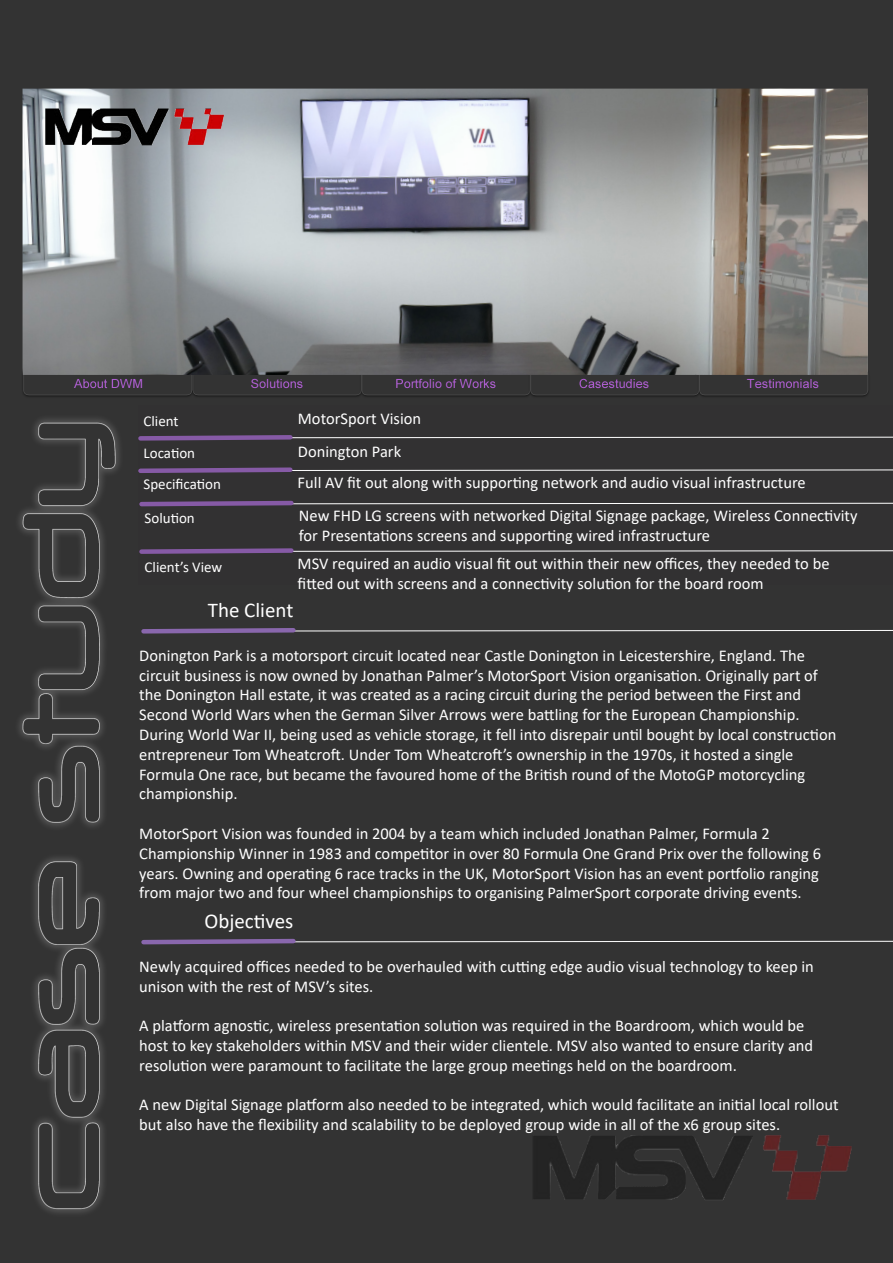
<style>
.page{position:relative;width:893px;height:1263px;background:#333}
.page>*{position:absolute;margin:0;border:0;box-sizing:border-box;transform-origin:0 0}
.t1{font:21px "Calibri";color:#fff}
.t2{font:16.5px/19.8px "Calibri";color:#fff}
.t3{font:15px "Calibri";color:#fff}
</style>
<div class="page">
<img style="left:23px;top:89px;width:845px;height:286px">
<img style="left:30px;top:94px;width:225px;height:71px">
<svg style="left:139px;top:626px;width:754px;height:10px;background:#4b474e"></svg>
<svg style="left:139px;top:936px;width:754px;height:11px;background:#48454b"></svg>
<img style="left:502px;top:1108px;width:366px;height:127px">
<div style="left:138px;top:405px;width:755px;height:180px;background:#323132"></div>
<svg style="left:137px;top:546px;width:756px;height:10px"></svg>
<svg style="left:136px;top:465px;width:757px;height:10px"></svg>
<svg style="left:137px;top:498px;width:756px;height:11px"></svg>
<svg style="left:136px;top:433px;width:757px;height:10px"></svg>
<p class="t3" style="left:144px;top:410px;width:37px">Client</p>
<p class="t3" style="left:144px;top:442px;width:53px">Location</p>
<p class="t3" style="left:144px;top:473px;width:79px">Specification</p>
<p class="t3" style="left:145px;top:507px;width:52px">Solution</p>
<p class="t3" style="left:145px;top:556px;width:79px">Client’s View</p>
<p class="t2" style="left:298px;top:408px;width:125px">MotorSport Vision</p>
<p class="t2" style="left:298px;top:441px;width:105px">Donington Park</p>
<p class="t2" style="left:298px;top:472px;width:510px">Full AV fit out along with supporting network and audio visual infrastructure</p>
<p class="t2" style="left:299px;top:505px;width:560px">New FHD LG screens with networked Digital Signage package, Wireless Connectivity for Presentations screens and supporting wired infrastructure</p>
<p class="t2" style="left:298px;top:554px;width:533px">MSV required an audio visual fit out within their new offices, they needed to be fitted out with screens and a connectivity solution for the board room</p>
<p class="t1" style="left:208px;top:595px;width:87px">The Client</p>
<p class="t2" style="left:139px;top:645px;width:699px">Donington Park is a motorsport circuit located near Castle Donington in Leicestershire, England. The circuit business is now owned by Jonathan Palmer’s MotorSport Vision organisation. Originally part of the Donington Hall estate, it was created as a racing circuit during the period between the First and Second World Wars when the German Silver Arrows were battling for the European Championship.<br>During World War II, being used as vehicle storage, it fell into disrepair until bought by local construction entrepreneur Tom Wheatcroft. Under Tom Wheatcroft’s ownership in the 1970s, it hosted a single Formula One race, but became the favoured home of the British round of the MotoGP motorcycling championship.</p>
<p class="t2" style="left:139px;top:823px;width:683px">MotorSport Vision was founded in 2004 by a team which included Jonathan Palmer, Formula 2<br>Championship Winner in 1983 and competitor in over 80 Formula One Grand Prix over the following 6 years. Owning and operating 6 race tracks in the UK, MotorSport Vision has an event portfolio ranging from major two and four wheel championships to organising PalmerSport corporate driving events.</p>
<p class="t1" style="left:204px;top:906px;width:90px">Objectives</p>
<p class="t2" style="left:139px;top:956px;width:676px">Newly acquired offices needed to be overhauled with cutting edge audio visual technology to keep in unison with the rest of MSV’s sites.</p>
<p class="t2" style="left:139px;top:1015px;width:675px">A platform agnostic, wireless presentation solution was required in the Boardroom, which would be host to key stakeholders within MSV and their wider clientele. MSV also wanted to ensure clarity and resolution were paramount to facilitate the large group meetings held on the boardroom.</p>
<p class="t2" style="left:139px;top:1094px;width:701px">A new Digital Signage platform also needed to be integrated, which would facilitate an initial local rollout but also have the flexibility and scalability to be deployed group wide in all of the x6 group sites.</p>
</div>
